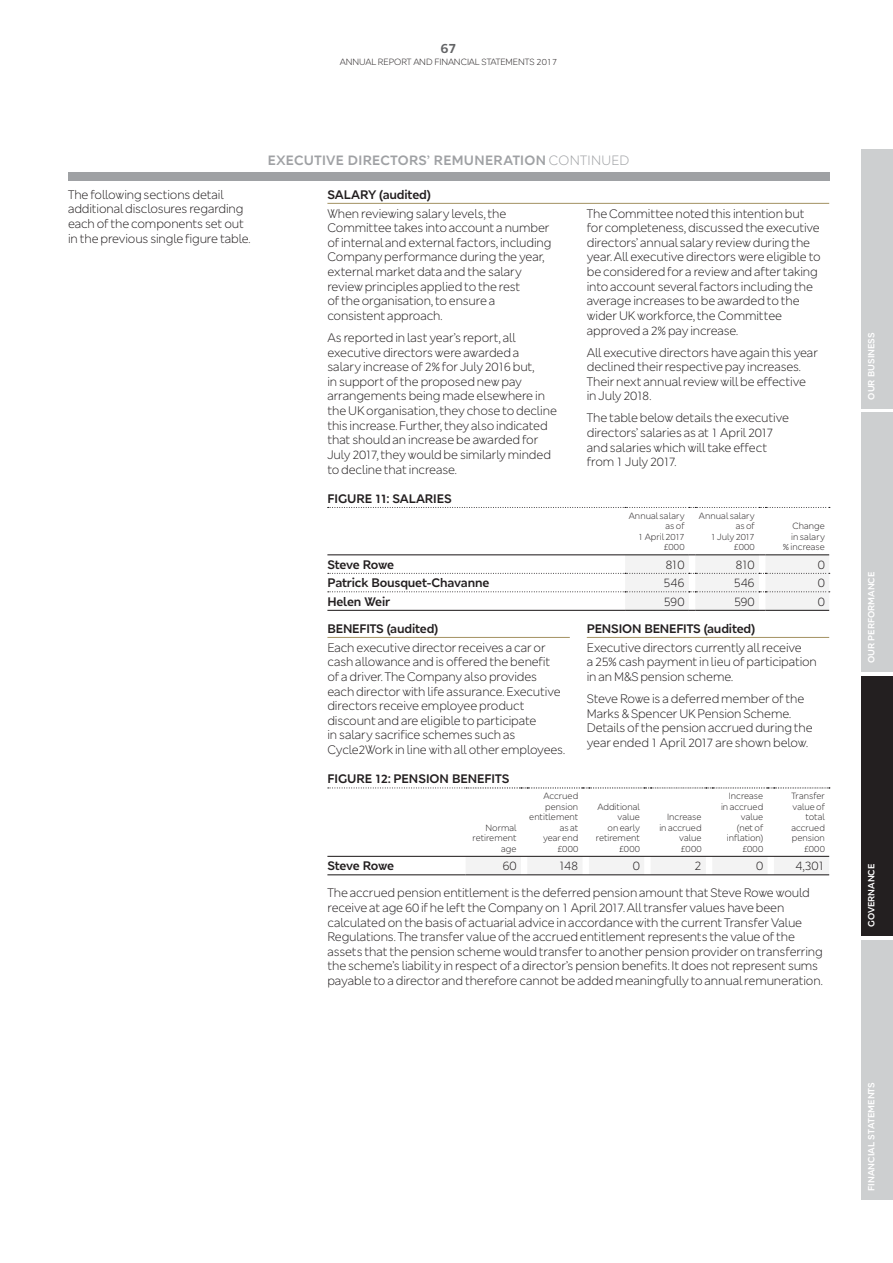
<style>
.page{position:relative;width:893px;height:1263px;background:#fff}
.page>*{position:absolute;margin:0;border:0;box-sizing:border-box;transform-origin:0 0}
.t1{font:700 13.5px "M&S London";letter-spacing:.025em;color:#9fa1a4}
.t2{font:700 13.5px "M&S London";color:#636466}
.t3{font:12.3px/14.5px "M&S London";letter-spacing:-.015em;color:#231f20}
.t4{font:700 12.3px "M&S London";letter-spacing:-.015em;color:#231f20}
.t5{font:9px/10.5px "M&S London";color:#231f20;text-align:right}
.t6{font:700 9px "M&S London";color:#fff}
.s1{font-weight:400}
</style>
<div class="page">
<div style="left:861px;top:149px;width:32px;height:259px;background:#cdcfd0"></div>
<div style="left:861px;top:412px;width:32px;height:260px;background:#cdcfd0"></div>
<div style="left:861px;top:676px;width:32px;height:259px;background:#231f20"></div>
<div style="left:861px;top:940px;width:32px;height:259px;background:#cdcfd0"></div>
<hr style="left:327px;top:203px;width:502px;height:1px;background:#a39161">
<svg style="left:328px;top:507px;width:502px;height:1px"></svg>
<hr style="left:327px;top:610px;width:298px;height:1px;background:#231f20">
<hr style="left:327px;top:554px;width:362px;height:1px;background:#231f20">
<svg style="left:328px;top:554px;width:502px;height:57px"></svg>
<hr style="left:327px;top:637px;width:243px;height:1px;background:#a39161">
<hr style="left:587px;top:637px;width:242px;height:1px;background:#a39161">
<svg style="left:466px;top:857px;width:363px;height:17px"></svg>
<svg style="left:328px;top:787px;width:502px;height:1px"></svg>
<hr style="left:327px;top:874px;width:139px;height:1px;background:#231f20">
<hr style="left:327px;top:856px;width:502px;height:1px;background:#231f20">
<hr style="left:466px;top:874px;width:363px;height:1px;background:#231f20">
<div style="left:68px;top:172px;width:761px;height:9px;background:#9fa1a4"></div>
<p class="t2" style="left:441px;top:43px;width:17px">67</p>
<p class="t5" style="left:340px;top:57px;width:219px">ANNUAL REPORT AND FINANCIAL STATEMENTS 2017</p>
<p class="t3" style="left:68px;top:188px;width:184px">The following sections detail additional disclosures regarding each of the components set out in the previous single figure table.</p>
<p class="t1" style="left:268px;top:156px;width:363px">EXECUTIVE DIRECTORS’ REMUNERATION <span class="s1">CONTINUED</span></p>
<p class="t4" style="left:327px;top:190px;width:105px">SALARY (audited)</p>
<p class="t3" style="left:327px;top:207px;width:225px">When reviewing salary levels, the Committee takes into account a number of internal and external factors, including Company performance during the year, external market data and the salary review principles applied to the rest<br>of the organisation, to ensure a consistent approach.</p>
<p class="t3" style="left:327px;top:331px;width:231px">As reported in last year’s report, all executive directors were awarded a<br>salary increase of 2% for July 2016 but,<br>in support of the proposed new pay arrangements being made elsewhere in the UK organisation, they chose to decline this increase. Further, they also indicated that should an increase be awarded for July 2017, they would be similarly minded to decline that increase.</p>
<p class="t4" style="left:327px;top:494px;width:126px">FIGURE 11: SALARIES</p>
<p class="t3" style="left:587px;top:207px;width:235px">The Committee noted this intention but for completeness, discussed the executive directors’ annual salary review during the year. All executive directors were eligible to be considered for a review and after taking into account several factors including the average increases to be awarded to the wider UK workforce, the Committee approved a 2% pay increase.</p>
<p class="t3" style="left:587px;top:346px;width:233px">All executive directors have again this year declined their respective pay increases.<br>Their next annual review will be effective in July 2018.</p>
<p class="t3" style="left:587px;top:412px;width:204px">The table below details the executive directors’ salaries as at 1 April 2017 and salaries which will take effect from 1 July 2017.</p>
<p class="t5" style="left:629px;top:511px;width:57px">Annual salary as of<br>1 April 2017 £000</p>
<p class="t5" style="left:699px;top:511px;width:57px">Annual salary as of<br>1 July 2017 £000</p>
<p class="t5" style="left:783px;top:521px;width:44px">Change in salary % increase</p>
<p class="t4" style="left:327px;top:560px;width:68px">Steve Rowe</p>
<p class="t3" style="left:665px;top:558px;width:21px">810</p>
<p class="t3" style="left:735px;top:558px;width:21px">810</p>
<p class="t3" style="left:818px;top:558px;width:9px">0</p>
<p class="t4" style="left:327px;top:579px;width:164px">Patrick Bousquet-Chavanne</p>
<p class="t3" style="left:664px;top:577px;width:23px">546</p>
<p class="t3" style="left:734px;top:577px;width:22px">546</p>
<p class="t3" style="left:818px;top:577px;width:9px">0</p>
<p class="t4" style="left:327px;top:597px;width:64px">Helen Weir</p>
<p class="t3" style="left:664px;top:595px;width:22px">590</p>
<p class="t3" style="left:734px;top:595px;width:22px">590</p>
<p class="t3" style="left:818px;top:595px;width:9px">0</p>
<p class="t4" style="left:327px;top:624px;width:112px">BENEFITS (audited)</p>
<p class="t3" style="left:327px;top:641px;width:239px">Each executive director receives a car or cash allowance and is offered the benefit of a driver. The Company also provides each director with life assurance. Executive directors receive employee product discount and are eligible to participate<br>in salary sacrifice schemes such as Cycle2Work in line with all other employees.</p>
<p class="t4" style="left:587px;top:624px;width:170px">PENSION BENEFITS (audited)</p>
<p class="t3" style="left:587px;top:641px;width:232px">Executive directors currently all receive<br>a 25% cash payment in lieu of participation in an M&amp;S pension scheme.</p>
<p class="t3" style="left:587px;top:692px;width:227px">Steve Rowe is a deferred member of the Marks &amp; Spencer UK Pension Scheme.<br>Details of the pension accrued during the year ended 1 April 2017 are shown below.</p>
<p class="t4" style="left:327px;top:774px;width:183px">FIGURE 12: PENSION BENEFITS</p>
<p class="t5" style="left:472px;top:823px;width:46px">Normal retirement age</p>
<p class="t5" style="left:529px;top:791px;width:51px">Accrued pension entitlement as at<br>year end £000</p>
<p class="t5" style="left:596px;top:802px;width:46px">Additional value<br>on early retirement £000</p>
<p class="t5" style="left:659px;top:812px;width:44px">Increase in accrued value £000</p>
<p class="t5" style="left:721px;top:791px;width:44px">Increase in accrued value<br>(net of inflation) £000</p>
<p class="t5" style="left:791px;top:791px;width:35px">Transfer value of total accrued pension £000</p>
<p class="t4" style="left:327px;top:861px;width:68px">Steve Rowe</p>
<p class="t3" style="left:502px;top:859px;width:16px">60</p>
<p class="t3" style="left:558px;top:859px;width:21px">148</p>
<p class="t3" style="left:633px;top:859px;width:9px">0</p>
<p class="t3" style="left:694px;top:859px;width:9px">2</p>
<p class="t3" style="left:756px;top:859px;width:9px">0</p>
<p class="t3" style="left:327px;top:853px;width:499px;line-height:27px;text-indent:468px">4,301<br>The accrued pension entitlement is the deferred pension amount that Steve Rowe would</p>
<p class="t3" style="left:327px;top:901px;width:497px">receive at age 60 if he left the Company on 1 April 2017. All transfer values have been calculated on the basis of actuarial advice in accordance with the current Transfer Value Regulations. The transfer value of the accrued entitlement represents the value of the assets that the pension scheme would transfer to another pension provider on transferring the scheme’s liability in respect of a director’s pension benefits. It does not represent sums payable to a director and therefore cannot be added meaningfully to annual remuneration.</p>
<p class="t6" style="left:868px;top:400px;width:69px;rotate:-90deg">OUR BUSINESS</p>
<p class="t6" style="left:868px;top:663px;width:93px;rotate:-90deg">OUR PERFORMANCE</p>
<p class="t6" style="left:868px;top:927px;width:65px;rotate:-90deg">GOVERNANCE</p>
<p class="t6" style="left:868px;top:1191px;width:110px;rotate:-90deg">FINANCIAL STATEMENTS</p>
</div>
